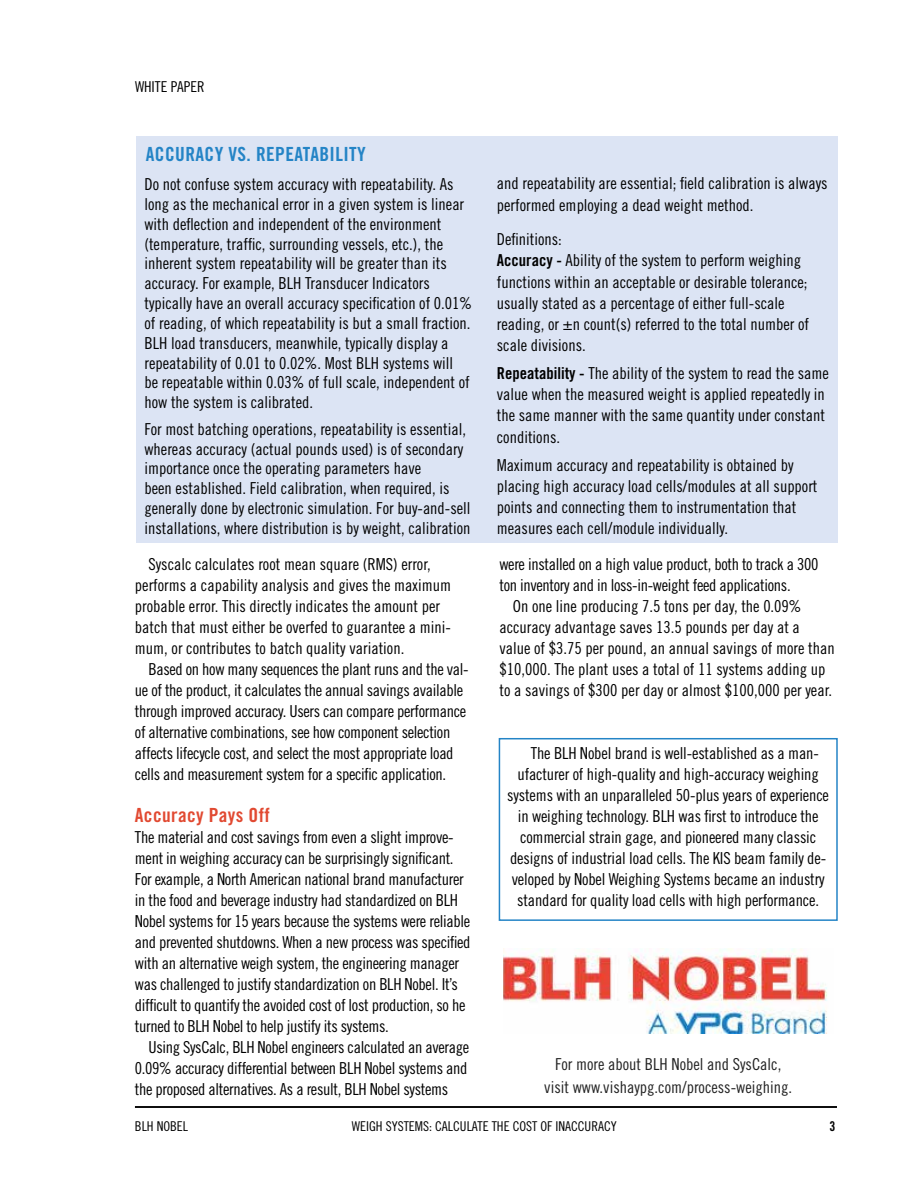
<style>
.page{position:relative;width:918px;height:1188px;background:#fff}
.page>*{position:absolute;margin:0;border:0;box-sizing:border-box;transform-origin:0 0}
.t1{font:19.5px "Trade Gothic LT Std Bd Cn 20";letter-spacing:.02em;color:#2484c6}
.t2{font:19.5px "Trade Gothic LT Std Bd Cn 20";letter-spacing:.02em;color:#e14931}
.t3{font:16.5px/19.8px "Trade Gothic LT Std Cn 18";color:#000}
.t4{font:16.5px/21px "Trade Gothic LT Std Cn 18";letter-spacing:-.02em;color:#000}
.t5{font:16.5px/22.5px "Trade Gothic LT Std Cn 18";color:#222;text-align:center}
.t6{font:15px "Trade Gothic LT Std Cn 18";color:#000}
.t7{font:13.5px "Trade Gothic LT Std Cn 18";color:#000}
.t8{font:13.5px "Trade Gothic LT Std Bd Cn 20";color:#000}
.s1{font-family:"Trade Gothic LT Std Bd Cn 20"}
</style>
<div class="page">
<img style="left:503px;top:949px;width:324px;height:84px">
<hr style="left:135px;top:1106px;width:702px;height:2px;background:#000">
<div style="left:136px;top:136px;width:702px;height:407px;background:#dce4f4"></div>
<div style="left:499px;top:738px;width:339px;height:183px;border:2px solid #2484c6"></div>
<p class="t6" style="left:135px;top:78px;width:71px">WHITE PAPER</p>
<p class="t1" style="left:146px;top:143px;width:121px">Accu racy vs. Repea</p>
<p class="t1" style="left:303px;top:143px;width:65px">tability</p>
<p class="t3" style="left:144px;top:174px;width:330px">Do not confuse system accuracy with repeatability. As long as the mechanical error in a given system is linear with deflection and independent of the environment (temperature, traffic, surrounding vessels, etc.), the inherent system repeatability will be greater than its accuracy. For example, BLH Transducer I ndicators typically have an overall accuracy specification of 0.01% of reading, of which repeatability is but a small fraction.<br>BLH load transducers, meanwhile, typically display a repeatability of 0.01 to 0.02%. Most BLH systems will<br>be repeatable within 0.03% of full scale, independent of how the system is calibrated.</p>
<p class="t3" style="left:144px;top:419px;width:328px">For most batching operations, repeatability is essential, whereas accuracy (actual pounds used) is of secondary importance once the operating parameters have<br>been established. Field calibration, when required, is generally done by electronic simulation. For buy-and-sell installations, where distribution is by weight, calibration</p>
<p class="t3" style="left:135px;top:554px;width:318px;line-height:21px;text-indent:13px">Syscalc calculates root mean square (RMS) error, performs a capability analysis and gives the maximum probable error. This directly indicates the amount per batch that must either be overfed to guarantee a mini&shy;mum, or contributes to batch quality variation.</p>
<p class="t4" style="left:135px;top:659px;width:335px;text-indent:13px">Based on how many sequences the plant runs and the val&shy;ue of the product, it calculates the annual savings available through improved accuracy. Users can compare performance of alternative combinations, see how component selection affects lifecycle cost, and select the most appropriate load cells and measurement system for a specific application.</p>
<p class="t2" style="left:135px;top:803px;width:137px">Accuracy Pays Off</p>
<p class="t4" style="left:135px;top:827px;width:337px">The material and cost savings from even a slight improve&shy;ment in weighing accuracy can be surprisingly significant.<br>For example, a North American national brand manufacturer in the food and beverage industry had standardized on BLH Nobel systems for 15 years because the systems were reliable and prevented shutdowns. When a new process was specified with an alternative weigh system, the engineering manager was challenged to justify standardization on BLH Nobel. It’s difficult to quantify the avoided cost of lost production, so he turned to BLH Nobel to help justify its systems.</p>
<p class="t3" style="left:135px;top:1037px;width:336px;line-height:21px;text-align:justify;text-indent:14px">Using SysCalc, BLH Nobel engineers calculated an average 0.09% accuracy differential between BLH Nobel systems and the proposed alternatives. As a result, BLH Nobel systems</p>
<p class="t3" style="left:497px;top:173px;width:332px;line-height:21.1px">and repeatability are essential; field calibration is always performed employing a dead weight method.</p>
<p class="t3" style="left:497px;top:229px;width:314px;line-height:21.1px">Definitions:<br><span class="s1">Accuracy -</span> Ability of the system to perform weighing functions within an acceptable or desirable tolerance; usually stated as a percentage of either full-scale reading, or ±n count(s) referred to the total number of scale divisions.</p>
<p class="t3" style="left:497px;top:362px;width:334px;line-height:21.1px"><span class="s1">Repeatability -</span> The ability of the system to read the same value when the measured weight is applied repeatedly in the same manner with the same quantity under constant conditions.</p>
<p class="t3" style="left:497px;top:454px;width:322px;line-height:21.1px">Maximum accuracy and repeatability is obtained by placing high accuracy load cells/modules at all support points and connecting them to instrumentation that measures each cell/module individually.</p>
<p class="t4" style="left:499px;top:554px;width:320px">were installed on a high value product, both to track a 300 ton inventory and in loss-in-weight feed applications.</p>
<p class="t3" style="left:499px;top:596px;width:337px;line-height:21px;text-indent:13px">On one line producing 7.5 tons per day, the 0.09% accuracy advantage saves 13.5 pounds per day at a value of $3.75 per pound, an annual savings of more than $10,000. The plant uses a total of 11 systems adding up to a savings of $300 per day or almost $100,000 per year.</p>
<p class="t3" style="left:531px;top:743px;width:290px">The BLH Nobel brand is well-established as a man-</p>
<p class="t3" style="left:518px;top:764px;width:303px">ufacturer of high-quality and high-accuracy weighing</p>
<p class="t3" style="left:507px;top:785px;width:323px">systems with an unparalleled 50-plus years of experience</p>
<p class="t3" style="left:518px;top:806px;width:302px">in weighing technology. BLH was first to introduce the</p>
<p class="t3" style="left:520px;top:827px;width:298px">commercial strain gage, and pioneered many classic</p>
<p class="t3" style="left:510px;top:848px;width:318px">designs of industrial load cells. The KIS beam family de-</p>
<p class="t3" style="left:512px;top:869px;width:314px">veloped by Nobel Weighing Systems became an industry</p>
<p class="t3" style="left:517px;top:890px;width:303px">standard for quality load cells with high performance.</p>
<p class="t5" style="left:544px;top:1053px;width:249px">For more about BLH Nobel and SysCalc, visit www.vishaypg.com/process-weighing.</p>
<p class="t7" style="left:135px;top:1119px;width:55px">BLH NOBEL</p>
<p class="t7" style="left:352px;top:1119px;width:266px">Weigh Systems: Calc ulate the Cost o f Inacc uracy</p>
<p class="t8" style="left:829px;top:1118px;width:7px">3</p>
</div>
